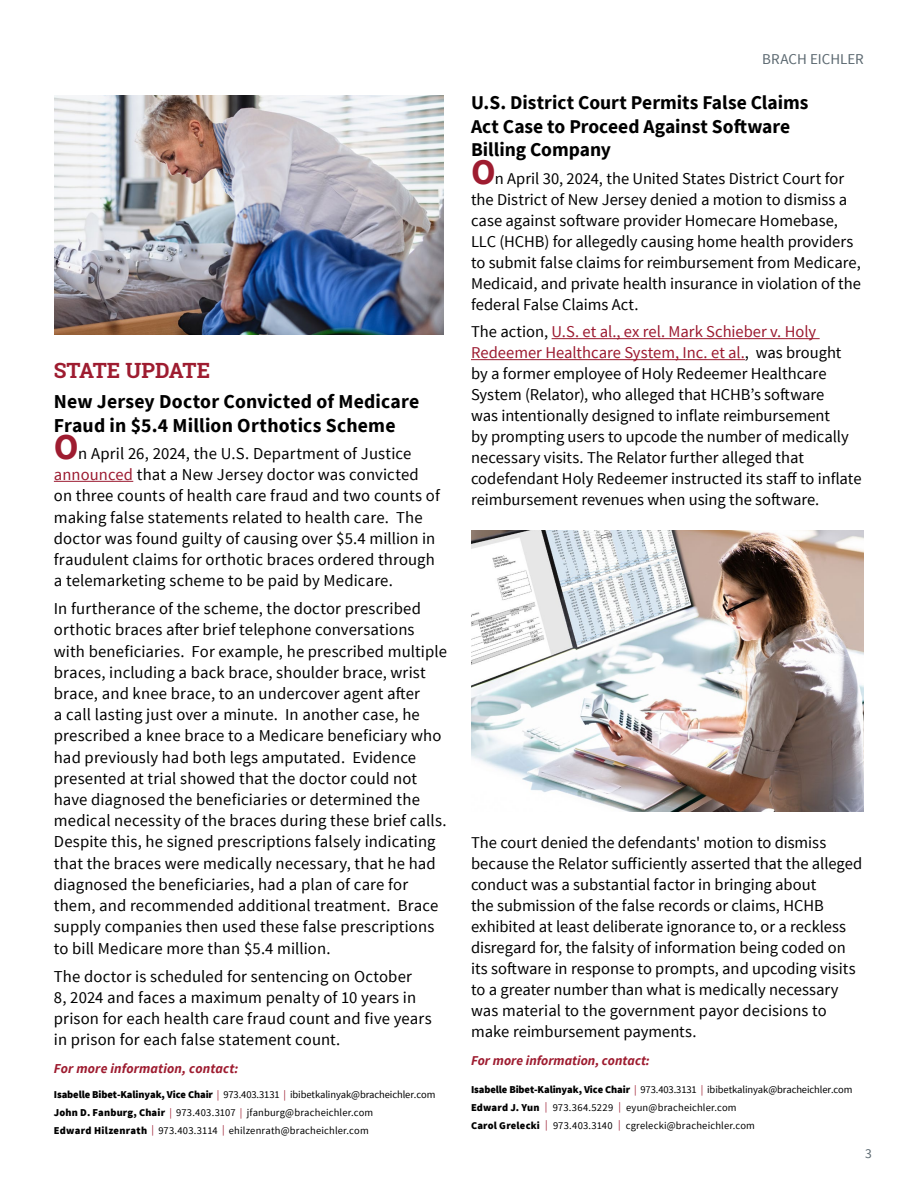
<style>
.page{position:relative;width:918px;height:1188px;background:#fff}
.page>*{position:absolute;margin:0;border:0;box-sizing:border-box;transform-origin:0 0}
.t1{font:700 21px "Roboto Slab";color:#9e1c30}
.t2{font:700 19.65px/23.7px "Source Sans Pro";letter-spacing:.01em;color:#000}
.t3{font:700 19.5px/23.4px "Source Sans Pro";color:#000}
.t4{font:16.65px/21.1px "Source Sans Pro";letter-spacing:.01em;color:#000}
.t5{font:16.5px/21px "Source Sans Pro";color:#000}
.t6{font:15px "Source Sans Pro";color:#5b6870}
.t7{font:italic 700 13.65px "Source Sans Pro";letter-spacing:.01em;color:#9e1c30}
.t8{font:italic 700 13.5px "Source Sans Pro";color:#9e1c30}
.t9{font:13.5px "Source Sans Pro";color:#5b6870}
.t10{font:10.5px/18px "Source Sans Pro";letter-spacing:.01em;color:#000}
.s1{font-weight:700;font-size:36.3px;color:#9e1c30}
.s2{font-size:16.5px;color:#9b192f}
.s3{font-weight:900}
.s4{color:#9e1c30}
.s5{color:#9b192f}
.s6{font-weight:700;font-size:36px;color:#9e1c30}
</style>
<div class="page">
<hr style="left:54px;top:481px;width:79px;height:1px;background:#9b192f">
<hr style="left:552px;top:338px;width:268px;height:1px;background:#9b192f">
<hr style="left:471px;top:359px;width:274px;height:1px;background:#9b192f">
<img style="left:54px;top:95px;width:390px;height:240px">
<img style="left:471px;top:531px;width:392px;height:280px">
<p class="t1" style="left:54px;top:356px;width:158px">STATE UPDATE</p>
<p class="t2" style="left:54px;top:390px;width:367px">New Jersey Doctor Convicted of Medicare<br>Fraud in $5.4 Million Orthotics Scheme</p>
<p class="t4" style="left:54px;top:443px;width:388px"><span class="s1">O</span>n April 26, 2024, the U.S. Department of Justice <span class="s2">announced</span> that a New Jersey doctor was convicted on three counts of health care fraud and two counts of making false statements related to health care. The doctor was found guilty of causing over $5.4 million in fraudulent claims for orthotic braces ordered through a telemarketing scheme to be paid by Medicare.</p>
<p class="t4" style="left:54px;top:598px;width:395px">In furtherance of the scheme, the doctor prescribed orthotic braces after brief telephone conversations with beneficiaries. For example, he prescribed multiple braces, including a back brace, shoulder brace, wrist brace, and knee brace, to an undercover agent after<br>a call lasting just over a minute. In another case, he prescribed a knee brace to a Medicare beneficiary who had previously had both legs amputated. Evidence presented at trial showed that the doctor could not have diagnosed the beneficiaries or determined the medical necessity of the braces during these brief calls.<br>Despite this, he signed prescriptions falsely indicating that the braces were medically necessary, that he had diagnosed the beneficiaries, had a plan of care for them, and recommended additional treatment. Brace supply companies then used these false prescriptions to bill Medicare more than $5.4 million.</p>
<p class="t4" style="left:54px;top:966px;width:379px">The doctor is scheduled for sentencing on October<br>8, 2024 and faces a maximum penalty of 10 years in prison for each health care fraud count and five years in prison for each false statement count.</p>
<p class="t7" style="left:54px;top:1060px;width:186px">For more information, contact:</p>
<p class="t10" style="left:54px;top:1085px;width:383px"><span class="s3">Isabelle Bibet-Kalinyak, Vice Chair</span> <span class="s4">|</span> 973.403.3131 <span class="s4">|</span> ibibetkalinyak@bracheichler.com<br><span class="s3">John D. Fanburg, Chair</span> <span class="s4">|</span> 973.403.3107 <span class="s4">|</span> jfanburg@bracheichler.com<br><span class="s3">Edward Hilzenrath</span> <span class="s5">|</span> 973.403.3114 <span class="s5">|</span> ehilzenrath@bracheichler.com</p>
<p class="t6" style="left:762px;top:49px;width:103px">BRACH EICHLER</p>
<p class="t3" style="left:471px;top:91px;width:339px">U.S. District Court Permits False Claims<br>Act Case to Proceed Against Software<br>Billing Company</p>
<p class="t5" style="left:471px;top:168px;width:392px"><span class="s6">O</span>n April 30, 2024, the United States District Court for the District of New Jersey denied a motion to dismiss a case against software provider Homecare Homebase, LLC (HCHB) for allegedly causing home health providers to submit false claims for reimbursement from Medicare, Medicaid, and private health insurance in violation of the federal False Claims Act.</p>
<p class="t5" style="left:471px;top:322px;width:392px">The action, <span class="s5">U.S. et al., ex rel. Mark Schieber v. Holy Redeemer Healthcare System, Inc. et al.</span>, was brought by a former employee of Holy Redeemer Healthcare System (Relator), who alleged that HCHB’s software<br>was intentionally designed to inflate reimbursement<br>by prompting users to upcode the number of medically necessary visits. The Relator further alleged that codefendant Holy Redeemer instructed its staff to inflate reimbursement revenues when using the software.</p>
<p class="t5" style="left:471px;top:833px;width:393px">The court denied the defendants' motion to dismiss because the Relator sufficiently asserted that the alleged conduct was a substantial factor in bringing about<br>the submission of the false records or claims, HCHB exhibited at least deliberate ignorance to, or a reckless disregard for, the falsity of information being coded on its software in response to prompts, and upcoding visits to a greater number than what is medically necessary was material to the government payor decisions to make reimbursement payments.</p>
<p class="t8" style="left:471px;top:1052px;width:180px">For more information, contact:</p>
<p class="t10" style="left:471px;top:1080px;width:383px"><span class="s3">Isabelle Bibet-Kalinyak, Vice Chair</span> <span class="s4">|</span> 973.403.3131 <span class="s4">|</span> ibibetkalinyak@bracheichler.com<br><span class="s3">Edward J. Yun</span> <span class="s5">|</span> 973.364.5229 <span class="s5">|</span> eyun@bracheichler.com<br><span class="s3">Carol Grelecki</span> <span class="s5">|</span> 973.403.3140 <span class="s5">|</span> cgrelecki@bracheichler.com</p>
<p class="t9" style="left:865px;top:1145px;width:8px">3</p>
</div>
